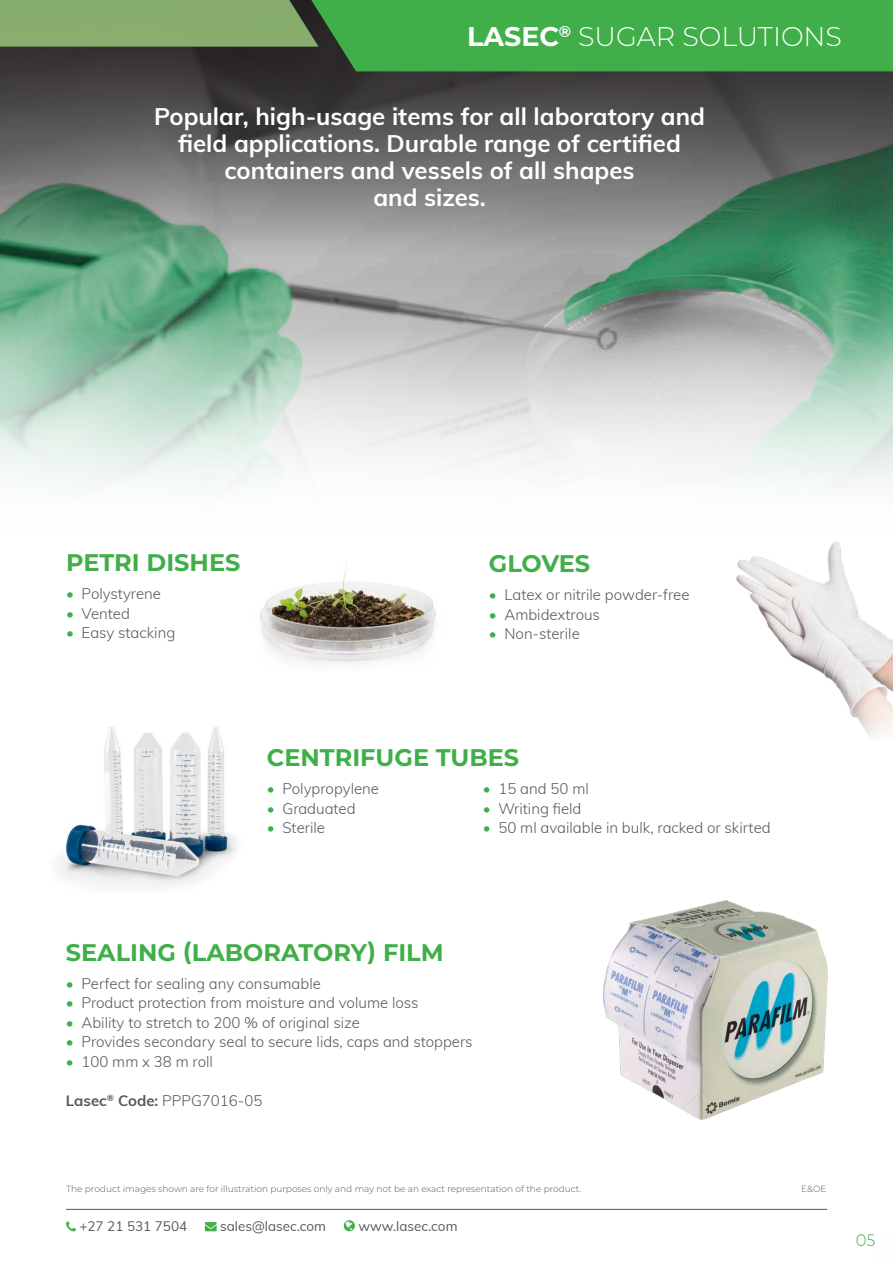
<style>
.page{position:relative;width:893px;height:1263px;background:#fff}
.page>*{position:absolute;margin:0;border:0;box-sizing:border-box;transform-origin:0 0}
.t1{font:300 27px "Montserrat";color:#fff}
.t2{font:700 24px/27px "Muli";color:#fff;text-align:center}
.t3{font:700 24px "Montserrat";color:#40ae49}
.t4{font:300 16.5px "Montserrat";color:#40ae49}
.t5{font:300 15px "Muli";color:#57585a}
.t6{font:13.5px "Muli";color:#57585a}
.t7{font:300 9px "Montserrat";color:#57585a}
.s1{font-weight:700}
.s2{color:#40ae49}
</style>
<div class="page">
<img style="left:0;top:258px;width:893px;height:70px">
<svg style="left:0;top:246px;width:893px;height:12px;background:#759e89"></svg>
<svg style="left:0;top:71px;width:893px;height:175px;background:#5f6762"></svg>
<img style="left:604px;top:900px;width:223px;height:220px">
<img style="left:56px;top:726px;width:181px;height:161px">
<img style="left:736px;top:542px;width:157px;height:194px">
<img style="left:259px;top:561px;width:177px;height:104px">
<hr style="left:66px;top:1209px;width:761px;height:1px;background:#57585a">
<svg style="left:66px;top:1221px;width:10px;height:10px"></svg>
<svg style="left:205px;top:1222px;width:12px;height:9px"></svg>
<svg style="left:344px;top:1220px;width:11px;height:11px"></svg>
<svg style="left:0;top:328px;width:893px;height:160px"></svg>
<svg style="left:0;top:0;width:893px;height:71px;background:#4d9a4d"></svg>
<h1 class="t1" style="left:467px;top:18px;width:376px"><span class="s1">LASEC</span><sup>®</sup> SUGAR SOLUTIONS</h1>
<h2 class="t2" style="left:154px;top:102px;width:552px">Popular, high-usage items for all laboratory and field applications. Durable range of certified containers and vessels of all shapes<br>and sizes.</h2>
<h2 class="t3" style="left:66px;top:545px;width:176px">PETRI DISHES</h2>
<p class="t5" style="left:66px;top:583px;width:96px"><span class="s2">•</span> Polystyrene</p>
<p class="t5" style="left:66px;top:602px;width:65px"><span class="s2">•</span> Vented</p>
<p class="t5" style="left:66px;top:622px;width:111px"><span class="s2">•</span> Easy stacking</p>
<h2 class="t3" style="left:489px;top:546px;width:103px">GLOVES</h2>
<p class="t5" style="left:489px;top:584px;width:202px"><span class="s2">•</span> Latex or nitrile powder-free</p>
<p class="t5" style="left:489px;top:603px;width:113px"><span class="s2">•</span> Ambidextrous</p>
<p class="t5" style="left:489px;top:623px;width:92px"><span class="s2">•</span> Non-sterile</p>
<h2 class="t3" style="left:267px;top:740px;width:254px">CENTRIFUGE TUBES</h2>
<p class="t5" style="left:267px;top:778px;width:114px"><span class="s2">•</span> Polypropylene</p>
<p class="t5" style="left:483px;top:778px;width:107px"><span class="s2">•</span> 15 and 50 ml</p>
<p class="t5" style="left:267px;top:797px;width:90px"><span class="s2">•</span> Graduated</p>
<p class="t5" style="left:483px;top:797px;width:100px"><span class="s2">•</span> Writing field</p>
<p class="t5" style="left:267px;top:817px;width:60px"><span class="s2">•</span> Sterile</p>
<p class="t5" style="left:483px;top:817px;width:289px"><span class="s2">•</span> 50 ml available in bulk, racked or skirted</p>
<h2 class="t3" style="left:66px;top:935px;width:379px">SEALING (LABORATORY) FILM</h2>
<p class="t5" style="left:66px;top:972px;width:257px"><span class="s2">•</span> Perfect for sealing any consumable</p>
<p class="t5" style="left:66px;top:992px;width:354px"><span class="s2">•</span> Product protection from moisture and volume loss</p>
<p class="t5" style="left:66px;top:1011px;width:296px"><span class="s2">•</span> Ability to stretch to 200 % of original size</p>
<p class="t5" style="left:66px;top:1031px;width:408px"><span class="s2">•</span> Provides secondary seal to secure lids, caps and stoppers</p>
<p class="t5" style="left:66px;top:1050px;width:149px"><span class="s2">•</span> 100 mm x 38 m roll</p>
<p class="t5" style="left:66px;top:1089px;width:198px"><span class="s1">Lasec</span><sup>®</sup> <span class="s1">Code:</span> PPPG7016-05</p>
<p class="t7" style="left:66px;top:1183px;width:517px">The product images shown are for illustration purposes only and may not be an exact representation of the product.</p>
<p class="t7" style="left:801px;top:1183px;width:27px">E&amp;OE</p>
<p class="t6" style="left:79px;top:1216px;width:109px">+27 21 531 7504</p>
<p class="t6" style="left:220px;top:1216px;width:107px">sales@lasec.com</p>
<p class="t6" style="left:358px;top:1216px;width:101px">www.lasec.com</p>
<p class="t4" style="left:856px;top:1228px;width:22px">05</p>
</div>
